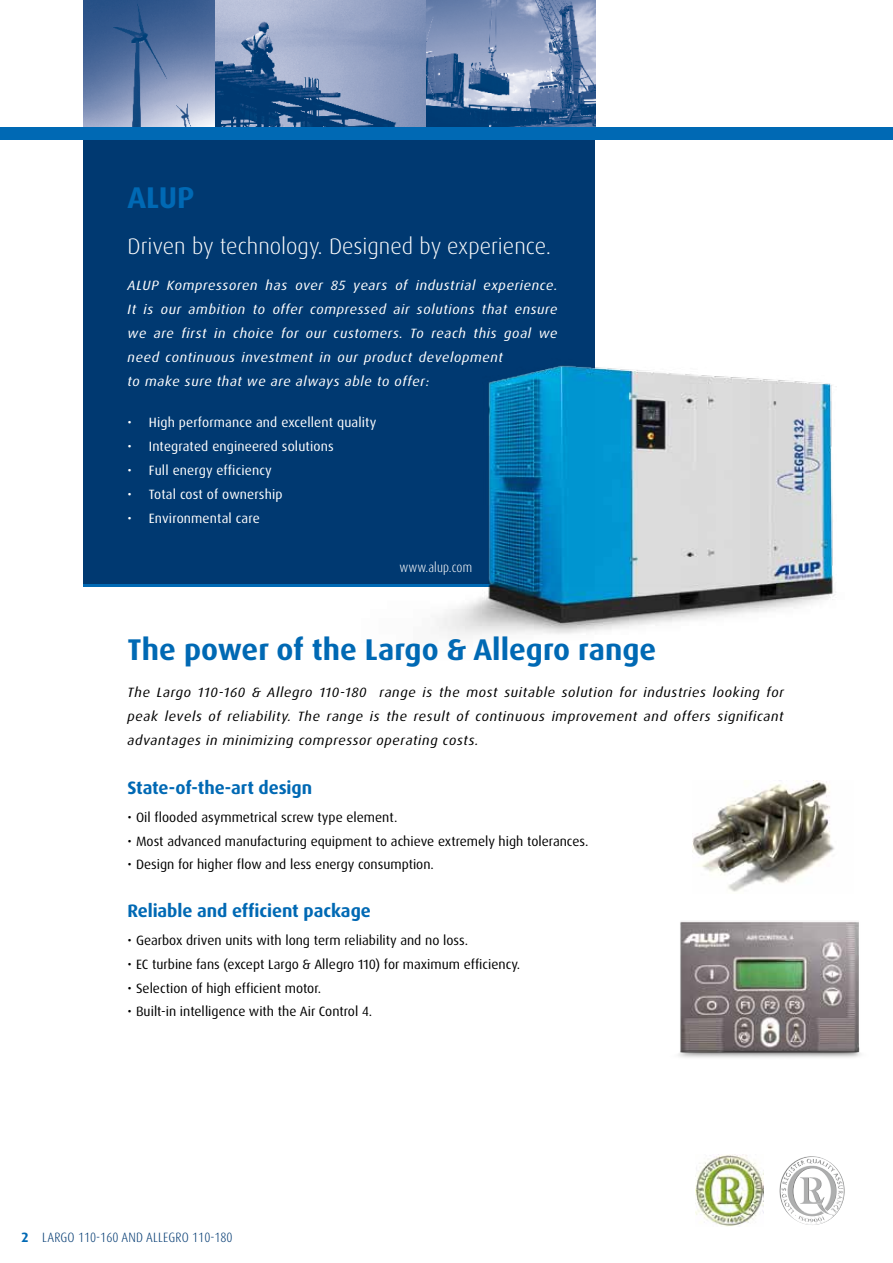
<style>
.page{position:relative;width:893px;height:1263px;background:#fff}
.page>*{position:absolute;margin:0;border:0;box-sizing:border-box;transform-origin:0 0}
.t1{font:700 30px "Dax Pro";color:#0069b4}
.t2{font:300 22.5px "Dax Pro";color:#fff}
.t3{font:700 18px "Dax Pro";letter-spacing:-.005em;color:#0069b4}
.t4{font:13.5px "Dax Pro";color:#000}
.t5{font:italic 13.5px/24px "Dax Pro";letter-spacing:.04em;color:#fff;scale:1.05 1}
.t6{font:italic 13.5px/24px "Dax Pro";letter-spacing:.04em;color:#000;text-align:justify;scale:1.05 1}
.t7{font:13.5px "Dax Pro";letter-spacing:.01em;color:#fff}
.t8{font:300 condensed 13.5px "Dax Pro";letter-spacing:.005em;color:#003971}
.t9{font:300 condensed 13.5px "Dax Pro";letter-spacing:.01em;color:#fff}
.s1{font-weight:700;font-stretch:normal;color:#0069b4}
</style>
<div class="page">
<div style="left:84px;top:0;width:511px;height:587px;background:#003971"></div>
<hr style="left:84px;top:584px;width:740px;height:3px;background:#0069b4">
<img style="left:779px;top:1156px;width:66px;height:69px">
<img style="left:695px;top:1154px;width:68px;height:72px">
<img style="left:84px;top:0;width:340px;height:128px">
<img style="left:424px;top:0;width:171px;height:128px">
<div style="left:0;top:128px;width:893px;height:12px;background:#0069b4"></div>
<img style="left:692px;top:781px;width:143px;height:106px">
<img style="left:437px;top:365px;width:398px;height:271px">
<img style="left:678px;top:887px;width:183px;height:171px">
<h1 class="t1" style="left:128px;top:178px;width:69px">ALUP</h1>
<h2 class="t2" style="left:128px;top:231px;width:425px">Driven by technology. Designed by experience.</h2>
<p class="t5" style="left:128px;top:274px;width:411px">ALUP Kompressoren has over 85 years of industrial experience.<br>It is our ambition to offer compressed air solutions that ensure we are first in choice for our customers. To reach this goal we need continuous investment in our product development<br>to make sure that we are always able to offer:</p>
<p class="t7" style="left:128px;top:414px;width:250px">• High performance and excellent quality</p>
<p class="t7" style="left:128px;top:438px;width:208px">• Integrated engineered solutions</p>
<p class="t7" style="left:128px;top:462px;width:146px">• Full energy efficiency</p>
<p class="t7" style="left:128px;top:486px;width:157px">• Total cost of ownership</p>
<p class="t7" style="left:128px;top:510px;width:134px">• Environmental care</p>
<p class="t9" style="left:399px;top:559px;width:74px">www.alup.com</p>
<h1 class="t1" style="left:128px;top:630px;width:530px">The power of the Largo &amp; Allegro range</h1>
<p class="t6" style="left:128px;top:680px;width:627px">The Largo 110-160 &amp; Allegro 110-180 range is the most suitable solution for industries looking for peak levels of reliability. The range is the result of continuous improvement and offers significant advantages in minimizing compressor operating costs.</p>
<h3 class="t3" style="left:128px;top:776px;width:186px">State-of-the-art design</h3>
<p class="t4" style="left:128px;top:808px;width:271px">• Oil flooded asymmetrical screw type element.</p>
<p class="t4" style="left:128px;top:832px;width:462px">• Most advanced manufacturing equipment to achieve extremely high tolerances.</p>
<p class="t4" style="left:128px;top:856px;width:308px">• Design for higher flow and less energy consumption.</p>
<h3 class="t3" style="left:128px;top:899px;width:245px">Reliable and efficient package</h3>
<p class="t4" style="left:128px;top:932px;width:342px">• Gearbox driven units with long term reliability and no loss.</p>
<p class="t4" style="left:128px;top:955px;width:394px">• EC turbine fans (except Largo &amp; Allegro 110) for maximum efficiency.</p>
<p class="t4" style="left:128px;top:979px;width:195px">• Selection of high efficient motor.</p>
<p class="t4" style="left:128px;top:1003px;width:246px">• Built-in intelligence with the Air Control 4.</p>
<p class="t8" style="left:22px;top:1228px;width:213px"><span class="s1">2</span> Largo 110-160 and Allegro 110-180</p>
</div>
